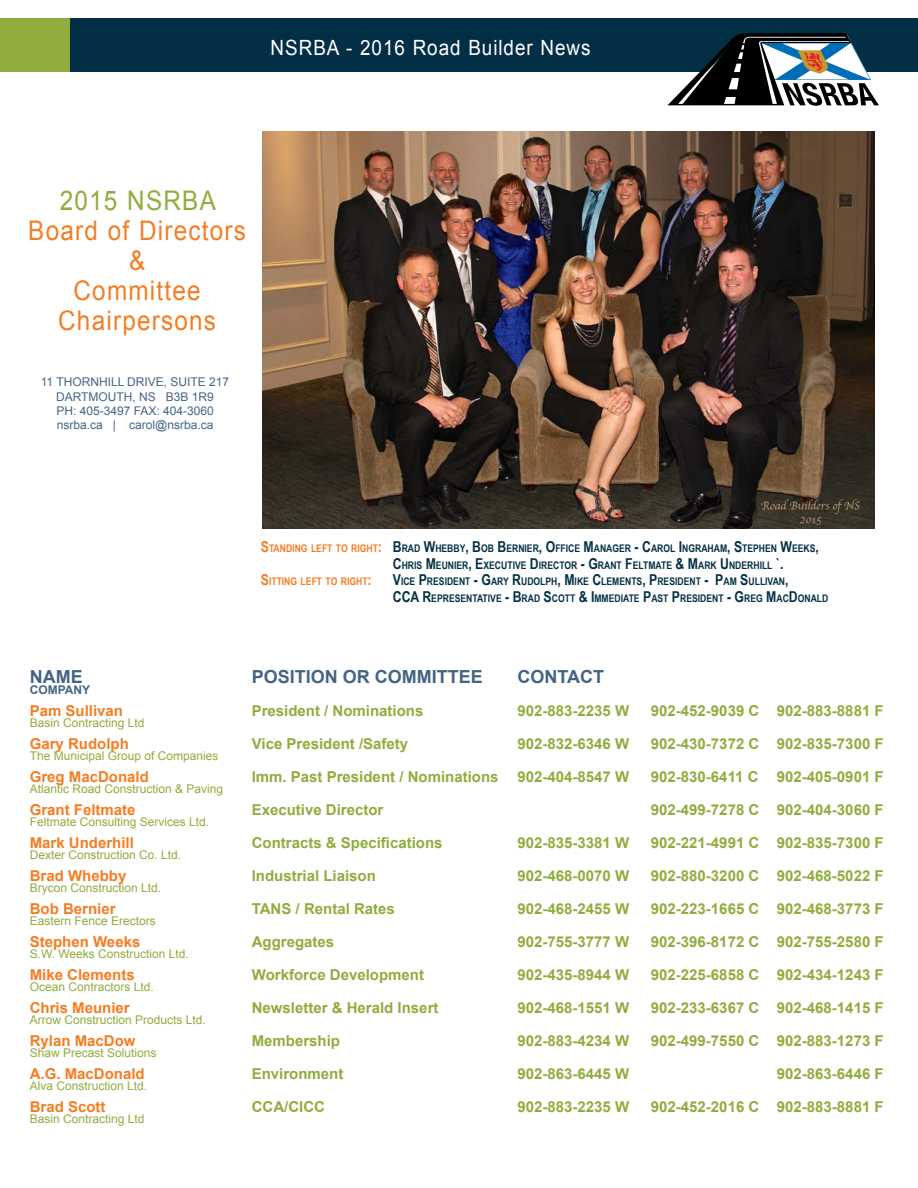
<style>
.page{position:relative;width:918px;height:1188px;background:#fff}
.page>*{position:absolute;margin:0;border:0;box-sizing:border-box;transform-origin:0 0}
.t1{font:27px/30px "Arial";letter-spacing:.05em;color:#f57d23;text-align:center;scale:.9 1}
.t2{font:27px "Arial";letter-spacing:.05em;color:#91ac3e;scale:.9 1}
.t3{font:21px "Arial";letter-spacing:.05em;color:#fff;scale:.9 1}
.t4{font:700 18px "Arial";color:#456485}
.t5{font:700 15px "Arial";color:#91ac3e}
.t6{font:700 15px "Arial";color:#f57d23}
.t7{font:700 15px "Arial Narrow";color:#032f46}
.t8{font:12px "Arial";color:#91ac3e}
.t9{font:12px/14.4px "Arial";color:#456485;text-align:center}
.t10{font:700 12px "Arial";color:#456485}
.t11{font:700 10.5px "Arial Narrow";color:#032f46}
.s1{font-size:15px;color:#f57d23}
.s2{color:#f57d23}
.s3{font-size:15px}
</style>
<div class="page">
<div style="left:70px;top:18px;width:848px;height:54px;background:#032f46"></div>
<div style="left:0;top:18px;width:70px;height:54px;background:#91ac3e"></div>
<img style="left:262px;top:132px;width:612px;height:396px">
<svg style="left:667px;top:33px;width:212px;height:73px"></svg>
<h2 class="t3" style="left:271px;top:35px;width:357px">NSRBA - 2016 Road Builder News</h2>
<h1 class="t2" style="left:60px;top:185px;width:175px">2015 NSRBA</h1>
<h1 class="t1" style="left:28px;top:215px;width:244px">Board of Directors &amp;<br>Committee<br>Chairpersons</h1>
<p class="t9" style="left:41px;top:375px;width:190px">11 THORNHILL DRIVE, SUITE 217<br>DARTMOUTH, NS B3B 1R9<br>PH: 405-3497 FAX: 404-3060 nsrba.ca | carol@nsrba.ca</p>
<p class="t11" style="left:261px;top:541px;width:560px"><span class="s1">S</span><span class="s2">TANDING LEFT TO RIGHT</span><span class="s1">:</span> <span class="s3">B</span>RAD <span class="s3">W</span>HEBBY<span class="s3">, B</span>OB <span class="s3">B</span>ERNIER<span class="s3">, O</span>FFICE <span class="s3">M</span>ANAGER <span class="s3">- C</span>AROL <span class="s3">I</span> NGRAHAM<span class="s3">, S</span>TEPHEN <span class="s3">W</span>EEKS<span class="s3">,</span></p>
<p class="t11" style="left:393px;top:557px;width:392px"><span class="s3">C</span> HRIS <span class="s3">M</span>EUNIER<span class="s3">, E</span>XECUTIVE <span class="s3">D</span>IRECTOR <span class="s3">- G</span>RANT <span class="s3">F</span>ELTMATE <span class="s3">&amp; M</span>ARK <span class="s3">U</span> NDERHILL <span class="s3">`.</span></p>
<p class="t11" style="left:261px;top:574px;width:529px"><span class="s1">S</span><span class="s2">ITTING LEFT TO RIGHT</span><span class="s1">:</span> <span class="s3">V</span>ICE <span class="s3">P</span>RESIDENT <span class="s3">- G</span>ARY <span class="s3">R</span>UDOLPH<span class="s3">, M</span>IKE <span class="s3">C</span>LEMENTS<span class="s3">, P</span>RESIDENT <span class="s3">- P</span>AM <span class="s3">S</span>ULLIVAN<span class="s3">,</span></p>
<p class="t7" style="left:393px;top:585px;width:8px">CCA</p>
<p class="t11" style="left:422px;top:590px;width:408px"><span class="s3">R</span>EPRESENTATIVE <span class="s3">- B</span>RAD <span class="s3">S</span>COTT <span class="s3">&amp; I</span> MM EDIATE <span class="s3">P</span>AST <span class="s3">P</span>RESIDENT <span class="s3">- G</span>REG <span class="s3">M</span>AC<span class="s3">D</span>ONALD</p>
<p class="t4" style="left:30px;top:666px;width:54px">NAME</p>
<p class="t6" style="left:30px;top:702px;width:95px">Pam Sullivan</p>
<p class="t6" style="left:30px;top:735px;width:101px">Gary Rudolph</p>
<p class="t6" style="left:30px;top:768px;width:121px">Greg MacDonald</p>
<p class="t6" style="left:30px;top:801px;width:107px">Grant Feltmate</p>
<p class="t6" style="left:30px;top:834px;width:106px">Mark Underhill</p>
<p class="t6" style="left:30px;top:867px;width:98px">Brad Whebby</p>
<p class="t6" style="left:30px;top:900px;width:87px">Bob Bernier</p>
<p class="t6" style="left:30px;top:933px;width:112px">Stephen Weeks</p>
<p class="t6" style="left:30px;top:966px;width:107px">Mike Clements</p>
<p class="t6" style="left:30px;top:999px;width:102px">Chris Meunier</p>
<p class="t6" style="left:30px;top:1032px;width:107px">Rylan MacDow</p>
<p class="t6" style="left:30px;top:1065px;width:117px">A.G. MacDonald</p>
<p class="t6" style="left:30px;top:1098px;width:77px">Brad Scott</p>
<p class="t10" style="left:30px;top:683px;width:62px">COMPANY</p>
<p class="t8" style="left:30px;top:716px;width:116px">Basin Contracting Ltd</p>
<p class="t8" style="left:30px;top:749px;width:190px">The Municipal Group of Companies</p>
<p class="t8" style="left:30px;top:782px;width:195px">Atlantic Road Construction &amp; Paving</p>
<p class="t8" style="left:30px;top:815px;width:181px">Feltmate Consulting Services Ltd.</p>
<p class="t8" style="left:30px;top:848px;width:153px">Dexter Construction Co. Ltd.</p>
<p class="t8" style="left:30px;top:881px;width:133px">Brycon Construction Ltd.</p>
<p class="t8" style="left:30px;top:914px;width:128px">Eastern Fence Erectors</p>
<p class="t8" style="left:30px;top:947px;width:161px">S.W. Weeks Construction Ltd.</p>
<p class="t8" style="left:30px;top:980px;width:126px">Ocean Contractors Ltd.</p>
<p class="t8" style="left:30px;top:1013px;width:178px">Arrow Construction Products Ltd.</p>
<p class="t8" style="left:30px;top:1046px;width:128px">Shaw Precast Solutions</p>
<p class="t8" style="left:30px;top:1079px;width:119px">Alva Construction Ltd.</p>
<p class="t8" style="left:30px;top:1112px;width:116px">Basin Contracting Ltd</p>
<p class="t4" style="left:252px;top:666px;width:233px">POSITION OR COMMITTEE</p>
<p class="t5" style="left:252px;top:702px;width:173px">President / Nominations</p>
<p class="t5" style="left:252px;top:735px;width:158px">Vice President /Safety</p>
<p class="t5" style="left:252px;top:768px;width:248px">Imm. Past President / Nominations</p>
<p class="t5" style="left:252px;top:801px;width:133px">Executive Director</p>
<p class="t5" style="left:252px;top:834px;width:192px">Contracts &amp; Specifications</p>
<p class="t5" style="left:252px;top:867px;width:126px">Industrial Liaison</p>
<p class="t5" style="left:252px;top:900px;width:145px">TANS / Rental Rates</p>
<p class="t5" style="left:252px;top:933px;width:84px">Aggregates</p>
<p class="t5" style="left:252px;top:966px;width:174px">Workforce Development</p>
<p class="t5" style="left:252px;top:999px;width:188px">Newsletter &amp; Herald Insert</p>
<p class="t5" style="left:252px;top:1032px;width:90px">Membership</p>
<p class="t5" style="left:252px;top:1065px;width:93px">Environment</p>
<p class="t5" style="left:252px;top:1098px;width:75px">CCA/CICC</p>
<p class="t4" style="left:517px;top:666px;width:88px">CONTACT</p>
<p class="t5" style="left:517px;top:702px;width:113px">902-883-2235 W</p>
<p class="t5" style="left:651px;top:702px;width:234px">902-452-9039 C 902-883-8881 F</p>
<p class="t5" style="left:517px;top:735px;width:113px">902-832-6346 W</p>
<p class="t5" style="left:651px;top:735px;width:234px">902-430-7372 C 902-835-7300 F</p>
<p class="t5" style="left:517px;top:768px;width:113px">902-404-8547 W</p>
<p class="t5" style="left:651px;top:768px;width:234px">902-830-6411 C 902-405-0901 F</p>
<p class="t5" style="left:651px;top:801px;width:234px">902-499-7278 C 902-404-3060 F</p>
<p class="t5" style="left:517px;top:834px;width:113px">902-835-3381 W</p>
<p class="t5" style="left:651px;top:834px;width:234px">902-221-4991 C 902-835-7300 F</p>
<p class="t5" style="left:517px;top:867px;width:113px">902-468-0070 W</p>
<p class="t5" style="left:651px;top:867px;width:234px">902-880-3200 C 902-468-5022 F</p>
<p class="t5" style="left:517px;top:900px;width:113px">902-468-2455 W</p>
<p class="t5" style="left:651px;top:900px;width:234px">902-223-1665 C 902-468-3773 F</p>
<p class="t5" style="left:517px;top:933px;width:113px">902-755-3777 W</p>
<p class="t5" style="left:651px;top:933px;width:234px">902-396-8172 C 902-755-2580 F</p>
<p class="t5" style="left:517px;top:966px;width:113px">902-435-8944 W</p>
<p class="t5" style="left:651px;top:966px;width:234px">902-225-6858 C 902-434-1243 F</p>
<p class="t5" style="left:517px;top:999px;width:113px">902-468-1551 W</p>
<p class="t5" style="left:651px;top:999px;width:234px">902-233-6367 C 902-468-1415 F</p>
<p class="t5" style="left:517px;top:1032px;width:113px">902-883-4234 W</p>
<p class="t5" style="left:651px;top:1032px;width:234px">902-499-7550 C 902-883-1273 F</p>
<p class="t5" style="left:517px;top:1065px;width:113px">902-863-6445 W</p>
<p class="t5" style="left:777px;top:1065px;width:108px">902-863-6446 F</p>
<p class="t5" style="left:517px;top:1098px;width:113px">902-883-2235 W</p>
<p class="t5" style="left:651px;top:1098px;width:234px">902-452-2016 C 902-883-8881 F</p>
</div>
